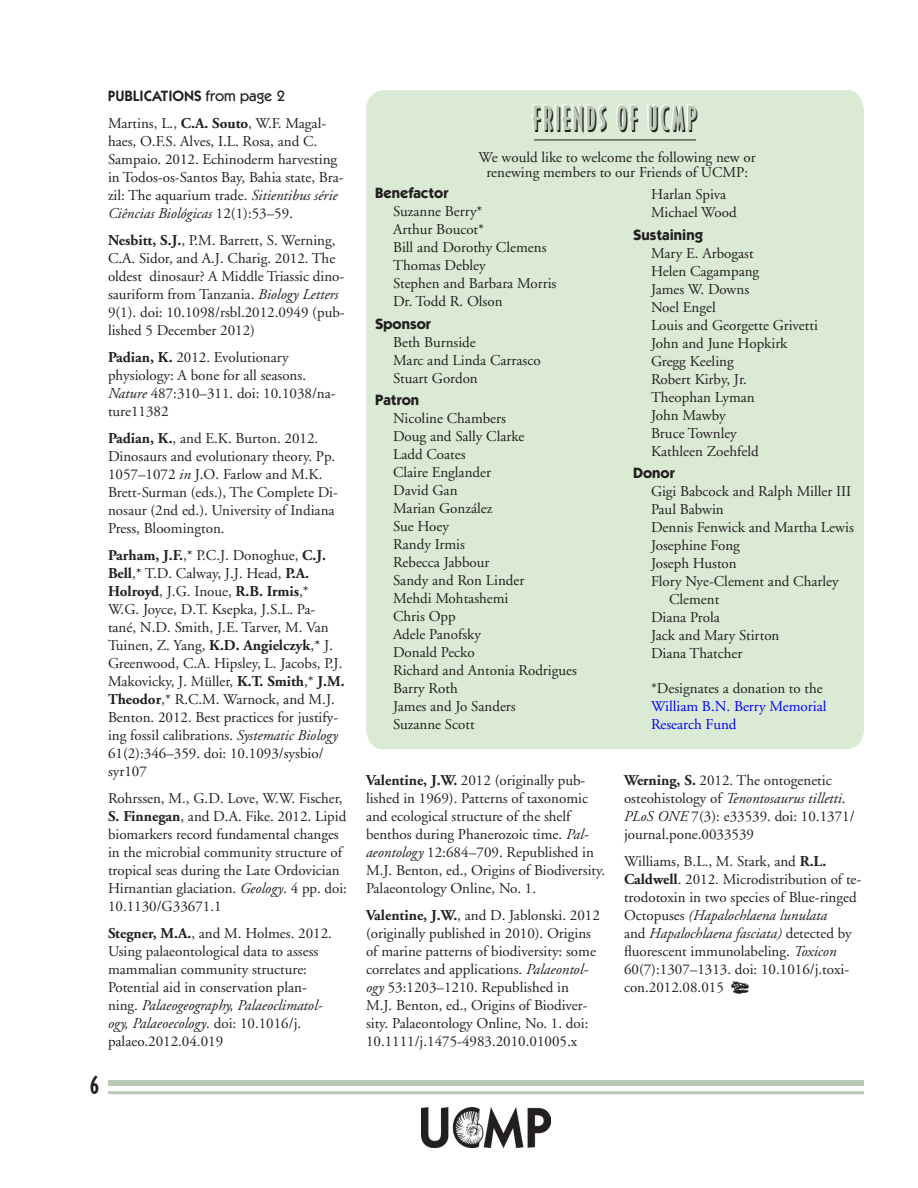
<style>
.page{position:relative;width:918px;height:1188px;background:#fff}
.page>*{position:absolute;margin:0;border:0;box-sizing:border-box;transform-origin:0 0}
.t1{font:36px "Decotura ICG";letter-spacing:.09em;color:#231f20;scale:.8 1}
.t2{font:24px "Decotura ICG";color:#231f20}
.t3{font:15px/18px "Adobe Garamond";color:#231f20}
.t4{font:700 15px "Itc Kabel";color:#231f20}
.t5{font:15px/18px "Adobe Garamond";color:#00f}
.t6{font:600 15px "Itc Kabel";color:#231f20}
.s1{font-weight:500}
.s2{font-weight:700}
.s3{font-style:italic}
.s4{font-family:"Mini Pics Lil Dinos";font-size:16.5px}
</style>
<div class="page">
<div style="left:108px;top:1080px;width:756px;height:6px;background:#bac9b4"></div>
<hr style="left:108px;top:1091px;width:756px;height:3px;background:#bac9b4">
<div style="left:366px;top:90px;width:498px;height:659px;background:#dbead5"></div>
<img style="left:422px;top:1108px;width:128px;height:40px">
<hr style="left:534px;top:140px;width:162px;height:1px;background:#231f20">
<p class="t6" style="left:108px;top:87px;width:179px">PUBLICATIONS <span class="s1">from page 2</span></p>
<p class="t3" style="left:108px;top:115px;width:237px">Martins, L., <span class="s2">C.A. Souto</span>, W.F. Magal&shy;haes, O.F.S. Alves, I.L. Rosa, and C.<br>Sampaio. 2012. Echinoderm harvesting in Todos-os-Santos Bay, Bahia state, Bra&shy;zil: The aquarium trade. <span class="s3">Sitientibus série Ciências Biológicas</span> 12(1):53–59.</p>
<p class="t3" style="left:108px;top:232px;width:238px"><span class="s2">Nesbitt, S.J.</span>, P.M. Barrett, S. Werning, C.A. Sidor, and A.J. Charig. 2012. The oldest dinosaur? A Middle Triassic dino&shy;sauriform from Tanzania. <span class="s3">Biology Letters </span>9(1). doi: 10.1098/rsbl.2012.0949 (pub&shy;lished 5 December 2012)</p>
<p class="t3" style="left:108px;top:349px;width:229px"><span class="s2">Padian, K.</span> 2012. Evolutionary physiology: A bone for all seasons.<br><span class="s3">Nature</span> 487:310–311. doi: 10.1038/na&shy;ture11382</p>
<p class="t3" style="left:108px;top:430px;width:231px"><span class="s2">Padian, K.</span>, and E.K. Burton. 2012.<br>Dinosaurs and evolutionary theory. Pp.<br>1057–1072 <span class="s3">in</span> J.O. Farlow and M.K.<br>Brett-Surman (eds.), The Complete Di&shy;nosaur (2nd ed.). University of Indiana Press, Bloomington.</p>
<p class="t3" style="left:108px;top:547px;width:238px"><span class="s2">Parham, J.F.</span>,* P.C.J. Donoghue, <span class="s2">C.J.<br>Bell</span>,* T.D. Calway, J.J. Head, <span class="s2">P.A.<br>Holroyd</span>, J.G. Inoue, <span class="s2">R.B. Irmis</span>,*<br>W.G. Joyce, D.T. Ksepka, J.S.L. Pa&shy;tané, N.D. Smith, J.E. Tarver, M. Van Tuinen, Z. Yang, <span class="s2">K.D. Angielczyk</span>,* J.<br>Greenwood, C.A. Hipsley, L. Jacobs, P.J.<br>Makovicky, J. Müller, <span class="s2">K.T. Smith</span>,* <span class="s2">J.M.<br>Theodor</span>,* R.C.M. Warnock, and M.J.<br>Benton. 2012. Best practices for justify&shy;ing fossil calibrations. <span class="s3">Systematic Biology </span>61(2):346–359. doi: 10.1093/sysbio/ syr107</p>
<p class="t3" style="left:108px;top:790px;width:241px">Rohrssen, M., G.D. Love, W.W. Fischer, <span class="s2">S. Finnegan</span>, and D.A. Fike. 2012. Lipid biomarkers record fundamental changes in the microbial community structure of tropical seas during the Late Ordovician Hirnantian glaciation. <span class="s3">Geology</span>. 4 pp. doi:<br>10.1130/G33671.1</p>
<p class="t3" style="left:108px;top:925px;width:226px"><span class="s2">Stegner, M.A.</span>, and M. Holmes. 2012.<br>Using palaeontological data to assess mammalian community structure:<br>Potential aid in conservation plan&shy;ning. <span class="s3">Palaeogeography, Palaeoclimatol&shy;ogy, Palaeoecology</span>. doi: 10.1016/j. palaeo.2012.04.019</p>
<h2 class="t2" style="left:90px;top:1070px;width:10px">6</h2>
<h1 class="t1" style="left:534px;top:97px;width:207px">FRIENDS OF UCMP</h1>
<p class="t3" style="left:479px;top:149px;width:279px;line-height:15.6px;text-align:center">We would like to welcome the following new or renewing members to our Friends of UCMP:</p>
<p class="t3" style="left:651px;top:186px;width:87px">Harlan Spiva<br>Michael Wood</p>
<p class="t4" style="left:633px;top:226px;width:72px">Sustaining</p>
<p class="t3" style="left:651px;top:245px;width:168px">Mary E. Arbogast<br>Helen Cagampang<br>James W. Downs<br>Noel Engel<br>Louis and Georgette Grivetti<br>John and June Hopkirk<br>Gregg Keeling<br>Robert Kirby, Jr.<br>Theophan Lyman<br>John Mawby<br>Bruce Townley<br>Kathleen Zoehfeld</p>
<p class="t4" style="left:633px;top:464px;width:43px">Donor</p>
<p class="t3" style="left:651px;top:483px;width:202px">Gigi Babcock and Ralph Miller III</p>
<p class="t3" style="left:651px;top:501px;width:74px">Paul Babwin</p>
<p class="t3" style="left:651px;top:519px;width:204px">Dennis Fenwick and Martha Lewis</p>
<p class="t3" style="left:651px;top:537px;width:90px">Josephine Fong</p>
<p class="t3" style="left:651px;top:555px;width:87px">Joseph Huston</p>
<p class="t3" style="left:651px;top:573px;width:189px">Flory Nye-Clement and Charley</p>
<p class="t3" style="left:669px;top:591px;width:52px">Clement</p>
<p class="t3" style="left:651px;top:609px;width:70px">Diana Prola</p>
<p class="t3" style="left:651px;top:627px;width:130px">Jack and Mary Stirton</p>
<p class="t3" style="left:651px;top:645px;width:93px">Diana Thatcher</p>
<p class="t3" style="left:651px;top:680px;width:173px">*Designates a donation to the</p>
<p class="t5" style="left:651px;top:698px;width:177px">William B.N. Berry Memorial<br>Research Fund</p>
<p class="t4" style="left:375px;top:184px;width:75px">Benefactor</p>
<p class="t3" style="left:393px;top:203px;width:165px">Suzanne Berry*<br>Arthur Boucot*<br>Bill and Dorothy Clemens<br>Thomas Debley<br>Stephen and Barbara Morris<br>Dr. Todd R. Olson</p>
<p class="t4" style="left:375px;top:314px;width:57px">Sponsor</p>
<p class="t3" style="left:393px;top:333px;width:149px">Beth Burnside<br>Marc and Linda Carrasco<br>Stuart Gordon</p>
<p class="t4" style="left:375px;top:391px;width:46px">Patron</p>
<p class="t3" style="left:393px;top:410px;width:185px">Nicoline Chambers<br>Doug and Sally Clarke<br>Ladd Coates<br>Claire Englander<br>David Gan<br>Marian González<br>Sue Hoey<br>Randy Irmis<br>Rebecca Jabbour<br>Sandy and Ron Linder<br>Mehdi Mohtashemi<br>Chris Opp<br>Adele Panofsky<br>Donald Pecko<br>Richard and Antonia Rodrigues<br>Barry Roth<br>James and Jo Sanders<br>Suzanne Scott</p>
<p class="t3" style="left:366px;top:772px;width:241px"><span class="s2">Valentine, J.W.</span> 2012 (originally pub&shy;lished in 1969). Patterns of taxonomic and ecological structure of the shelf benthos during Phanerozoic time. <span class="s3">Pal&shy;aeontology</span> 12:684–709. Republished in M.J. Benton, ed., Origins of Biodiversity.<br>Palaeontology Online, No. 1.</p>
<p class="t3" style="left:366px;top:907px;width:235px"><span class="s2">Valentine, J.W.</span>, and D. Jablonski. 2012 (originally published in 2010). Origins of marine patterns of biodiversity: some correlates and applications. <span class="s3">Palaeontol&shy;ogy</span> 53:1203–1210. Republished in<br>M.J. Benton, ed., Origins of Biodiver&shy;sity. Palaeontology Online, No. 1. doi:<br>10.1111/j.1475-4983.2010.01005.x</p>
<p class="t3" style="left:624px;top:772px;width:232px"><span class="s2">Werning, S.</span> 2012. The ontogenetic osteohistology of <span class="s3">Tenontosaurus tilletti</span>.<br><span class="s3">PLoS ONE</span> 7(3): e33539. doi: 10.1371/ journal.pone.0033539</p>
<p class="t3" style="left:624px;top:853px;width:239px">Williams, B.L., M. Stark, and <span class="s2">R.L.<br>Caldwell</span>. 2012. Microdistribution of te&shy;trodotoxin in two species of Blue-ringed Octopuses <span class="s3">(Hapalochlaena lunulata<br></span>and <span class="s3">Hapalochlaena fasciata)</span> detected by fluorescent immunolabeling. <span class="s3">Toxicon </span>60(7):1307–1313. doi: 10.1016/j.toxi&shy;con.2012.08.015 <span class="s4">@</span></p>
</div>
